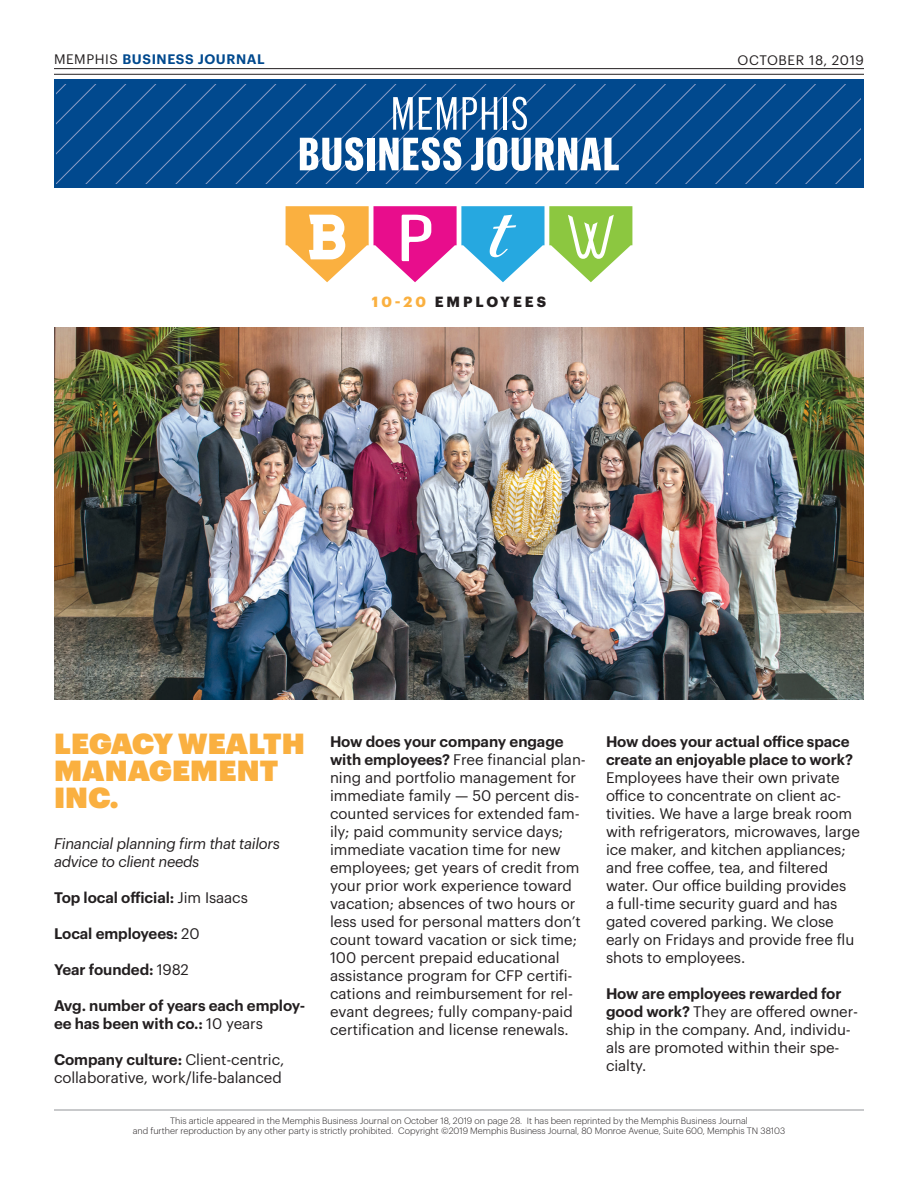
<style>
.page{position:relative;width:918px;height:1188px;background:#fff}
.page>*{position:absolute;margin:0;border:0;box-sizing:border-box;transform-origin:0 0}
.Body_Copy_-_Sans_Ser{font:28.5px/27px "Graphik Super";letter-spacing:.005em;color:#fab040}
.Body_Copy_-_Sans_Ser-2{font:15px/18px "Graphik";letter-spacing:-.005em;color:#231f20}
.Body_Copy_-_Sans_Ser-3{font:600 15px/18px "Graphik";letter-spacing:-.005em;color:#231f20}
.Body_Copy_-_Sans_Ser-4{font:italic 15px/18px "Graphik";letter-spacing:-.02em;color:#231f20}
.Body_Copy_-_Sans_Ser-5{font:700 14.4px "Graphik";letter-spacing:.205em;color:#231f20}
.t1{font:600 13.5px "Graphik";letter-spacing:.04em;color:#01498e}
.t2{font:13.5px "Graphik";letter-spacing:.045em;color:#231f20}
.t3{font:300 9px "Graphik";color:#231f20}
.s1{font-weight:400;color:#231f20}
.s2{color:#fab040}
.s3{font-weight:400}
.s4{font-weight:600}
</style>
<div class="page">
<hr style="left:54px;top:1110px;width:810px;height:1px;background:#939598">
<hr style="left:54px;top:68px;width:810px;height:1px;background:#231f20">
<hr style="left:54px;top:74px;width:810px;height:1px;background:#231f20">
<div style="left:54px;top:80px;width:810px;height:108px;background:#01498e"></div>
<svg style="left:57px;top:84px;width:804px;height:99px"></svg>
<svg style="left:393px;top:97px;width:20px;height:33px"></svg>
<svg style="left:419px;top:97px;width:38px;height:33px"></svg>
<svg style="left:463px;top:97px;width:34px;height:33px"></svg>
<hr style="left:503px;top:97px;width:4px;height:33px;background:#fff">
<svg style="left:512px;top:97px;width:15px;height:33px"></svg>
<svg style="left:300px;top:137px;width:63px;height:34px"></svg>
<div style="left:367px;top:138px;width:8px;height:32px;background:#fff"></div>
<svg style="left:379px;top:137px;width:82px;height:34px"></svg>
<svg style="left:471px;top:137px;width:148px;height:34px"></svg>
<img style="left:54px;top:327px;width:810px;height:372px">
<svg style="left:285px;top:206px;width:348px;height:76px"></svg>
<p class="t1" style="left:54px;top:49px;width:212px"><span class="s1">MEMPHIS</span> BUSINESS JOURNAL</p>
<p class="Body_Copy_-_Sans_Ser-5" style="left:372px;top:291px;width:176px"><span class="s2">10-20</span> EMPLOYEES</p>
<p class="t2" style="left:738px;top:50px;width:128px">OCTOBER 18, 2019</p>
<p class="Body_Copy_-_Sans_Ser" style="left:54px;top:728px;width:252px">LEGACY WEALTH<br>MANAGEMENT<br>INC.</p>
<p class="Body_Copy_-_Sans_Ser-4" style="left:54px;top:833px;width:228px">Financial planning firm that tailors advice to client needs</p>
<p class="Body_Copy_-_Sans_Ser-3" style="left:54px;top:887px;width:195px">Top local official: <span class="s3">Jim Isaacs</span></p>
<p class="Body_Copy_-_Sans_Ser-3" style="left:54px;top:923px;width:147px">Local employees: <span class="s3">20</span></p>
<p class="Body_Copy_-_Sans_Ser-3" style="left:54px;top:959px;width:136px">Year founded: <span class="s3">1982</span></p>
<p class="Body_Copy_-_Sans_Ser-3" style="left:54px;top:995px;width:253px">Avg. number of years each employ&shy;ee has been with co.: <span class="s3">10 years</span></p>
<p class="Body_Copy_-_Sans_Ser-2" style="left:54px;top:1049px;width:232px"><span class="s4">Company culture:</span> Client-centric, collaborative, work/life-balanced</p>
<p class="Body_Copy_-_Sans_Ser-2" style="left:330px;top:732px;width:258px"><span class="s4">How does your company engage with employees?</span> Free financial plan&shy;ning and portfolio management for immediate family — 50 percent dis&shy;counted services for extended fam&shy;ily; paid community service days; immediate vacation time for new employees; get years of credit from your prior work experience toward vacation; absences of two hours or less used for personal matters don’t count toward vacation or sick time; 100 percent prepaid educational assistance program for CFP certifi&shy;cations and reimbursement for rel&shy;evant degrees; fully company-paid certification and license renewals.</p>
<p class="Body_Copy_-_Sans_Ser-2" style="left:606px;top:732px;width:255px"><span class="s4">How does your actual office space create an enjoyable place to work?<br></span>Employees have their own private office to concentrate on client ac&shy;tivities. We have a large break room with refrigerators, microwaves, large ice maker, and kitchen appliances; and free coffee, tea, and filtered water. Our office building provides<br>a full-time security guard and has gated covered parking. We close early on Fridays and provide free flu shots to employees.</p>
<p class="Body_Copy_-_Sans_Ser-2" style="left:606px;top:984px;width:254px"><span class="s4">How are employees rewarded for good work?</span> They are offered owner&shy;ship in the company. And, individu&shy;als are promoted within their spe&shy;cialty.</p>
<p class="t3" style="left:170px;top:1114px;width:579px">This article appeared in the Memphis Business Journal on October 18, 2019 on page 28. It has been reprinted by the Memphis Business Journal</p>
<p class="t3" style="left:133px;top:1124px;width:654px">and further reproduction by any other party is strictly prohibited. Copyright ©2019 Memphis Business Journal, 80 Monroe Avenue, Suite 600, Memphis TN 38103</p>
</div>
